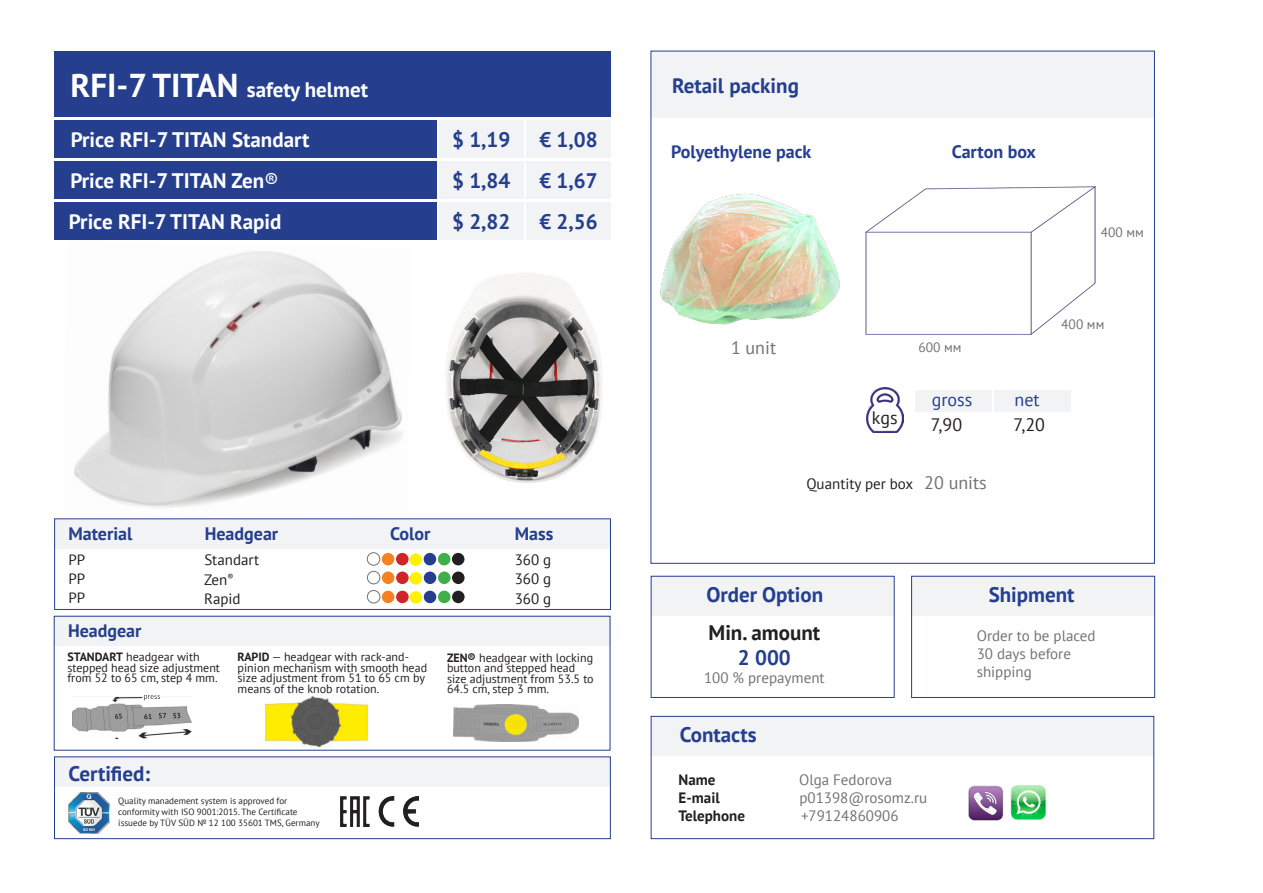
<style>
.page{position:relative;width:1263px;height:893px;background:#fff}
.page>*{position:absolute;margin:0;border:0;box-sizing:border-box;transform-origin:0 0}
.Заг_главный{font:700 21px "PT Sans";color:#fff}
.Заг_главный-2{font:700 21px "PT Sans";color:#253f8e}
.Заг_главный-3{font:700 21px "PT Sans";color:#231f20}
.Заг_главный-4{font:700 18px "PT Sans";color:#253f8e}
.t1{font:18px "PT Sans";color:#717275}
.t2{font:18px "PT Sans";color:#231f20}
.t3{font:18px "PT Sans";color:#253f8e}
.Заг_главный-5{font:15px "PT Sans";color:#717275}
.Заг_главный-6{font:15px "PT Sans";color:#231f20}
.Заг_главный-7{font:700 15px "PT Sans";color:#231f20}
.Заг_главный-8{font:13.5px "PT Sans";color:#717275}
.t4{font:12px/10.5px "PT Sans";color:#231f20}
.Заг_главный-9{font:9px "PT Sans";color:#231f20}
.s1{font-size:33px}
.s2{font-weight:400}
.s3{font-weight:700}
</style>
<div class="page">
<div style="left:54px;top:616px;width:556px;height:30px;background:#f2f3f4"></div>
<img style="left:74px;top:251px;width:329px;height:257px">
<div style="left:54px;top:519px;width:557px;height:30px;background:#f2f3f4"></div>
<div style="left:54px;top:52px;width:556px;height:65px;background:#253f8e"></div>
<div style="left:367px;top:552px;width:13px;height:13px;border:1px solid #717275;border-radius:50%"></div>
<div style="left:651px;top:51px;width:503px;height:67px;background:#f2f3f4"></div>
<div style="left:54px;top:757px;width:556px;height:30px;background:#f2f3f4"></div>
<img style="left:341px;top:797px;width:78px;height:29px">
<div style="left:651px;top:576px;width:243px;height:40px;background:#f2f3f4"></div>
<div style="left:911px;top:576px;width:244px;height:40px;background:#f2f3f4"></div>
<div style="left:651px;top:716px;width:503px;height:40px;background:#f2f3f4"></div>
<img style="left:968px;top:785px;width:78px;height:36px">
<div style="left:651px;top:576px;width:243px;height:122px;border:1px solid #253f8e"></div>
<div style="left:911px;top:576px;width:244px;height:122px;border:1px solid #253f8e"></div>
<div style="left:651px;top:716px;width:503px;height:123px;border:1px solid #253f8e"></div>
<div style="left:54px;top:519px;width:557px;height:91px;border:1px solid #253f8e"></div>
<div style="left:54px;top:757px;width:556px;height:82px;border:1px solid #253f8e"></div>
<img style="left:68px;top:792px;width:42px;height:41px">
<div style="left:382px;top:553px;width:12px;height:12px;background:#f58220;border-radius:50%"></div>
<div style="left:396px;top:553px;width:13px;height:12px;background:#d1232a;border-radius:50%"></div>
<div style="left:409px;top:553px;width:13px;height:13px;background:#fff101;border-radius:50%"></div>
<div style="left:424px;top:553px;width:12px;height:12px;background:#253f8e;border-radius:50%"></div>
<div style="left:438px;top:553px;width:12px;height:12px;background:#40ae49;border-radius:50%"></div>
<div style="left:452px;top:553px;width:12px;height:12px;background:#231f20;border-radius:50%"></div>
<div style="left:54px;top:202px;width:382px;height:38px;background:#253f8e"></div>
<div style="left:54px;top:161px;width:382px;height:38px;background:#253f8e"></div>
<div style="left:54px;top:120px;width:383px;height:38px;background:#253f8e"></div>
<div style="left:439px;top:120px;width:84px;height:38px;background:#f2f3f4"></div>
<div style="left:527px;top:120px;width:84px;height:38px;background:#f2f3f4"></div>
<div style="left:439px;top:161px;width:84px;height:38px;background:#f2f3f4"></div>
<div style="left:527px;top:161px;width:84px;height:38px;background:#f2f3f4"></div>
<div style="left:439px;top:202px;width:84px;height:38px;background:#f2f3f4"></div>
<div style="left:527px;top:202px;width:84px;height:38px;background:#f2f3f4"></div>
<div style="left:54px;top:616px;width:556px;height:134px;border:1px solid #253f8e"></div>
<img style="left:72px;top:695px;width:120px;height:43px">
<img style="left:266px;top:697px;width:102px;height:50px">
<img style="left:454px;top:705px;width:124px;height:36px">
<div style="left:367px;top:571px;width:13px;height:13px;border:1px solid #717275;border-radius:50%"></div>
<div style="left:382px;top:571px;width:12px;height:13px;background:#f58220;border-radius:50%"></div>
<div style="left:396px;top:571px;width:13px;height:13px;background:#d1232a;border-radius:50%"></div>
<div style="left:410px;top:572px;width:12px;height:13px;background:#fff101;border-radius:50%"></div>
<div style="left:424px;top:571px;width:12px;height:13px;background:#253f8e;border-radius:50%"></div>
<div style="left:438px;top:571px;width:12px;height:13px;background:#40ae49;border-radius:50%"></div>
<div style="left:452px;top:571px;width:13px;height:13px;background:#231f20;border-radius:50%"></div>
<div style="left:367px;top:590px;width:13px;height:13px;border:1px solid #717275;border-radius:50%"></div>
<div style="left:382px;top:591px;width:12px;height:12px;background:#f58220;border-radius:50%"></div>
<div style="left:396px;top:591px;width:13px;height:12px;background:#d1232a;border-radius:50%"></div>
<div style="left:410px;top:591px;width:12px;height:13px;background:#fff101;border-radius:50%"></div>
<div style="left:424px;top:591px;width:12px;height:12px;background:#253f8e;border-radius:50%"></div>
<div style="left:438px;top:591px;width:12px;height:12px;background:#40ae49;border-radius:50%"></div>
<div style="left:452px;top:591px;width:13px;height:12px;background:#231f20;border-radius:50%"></div>
<img style="left:445px;top:273px;width:157px;height:210px">
<img style="left:660px;top:193px;width:180px;height:132px">
<div style="left:995px;top:391px;width:76px;height:21px;background:#f2f3f4"></div>
<div style="left:916px;top:391px;width:76px;height:21px;background:#f2f3f4"></div>
<img style="left:867px;top:388px;width:37px;height:45px">
<img style="left:865px;top:186px;width:231px;height:149px">
<p class="Заг_главный" style="left:70px;top:76px;width:299px"><span class="s1">RFI-7 TITAN</span> safety helmet</p>
<p class="Заг_главный" style="left:71px;top:125px;width:240px">Price RFI-7 TITAN Standart</p>
<p class="Заг_главный-2" style="left:452px;top:126px;width:60px">$ 1,19</p>
<p class="Заг_главный-2" style="left:539px;top:126px;width:60px">€ 1,08</p>
<p class="Заг_главный" style="left:70px;top:167px;width:210px">Price RFI-7 TITAN Zen<span class="s2">®</span></p>
<p class="Заг_главный" style="left:69px;top:208px;width:214px">Price RFI-7 TITAN Rapid</p>
<p class="Заг_главный-2" style="left:452px;top:167px;width:60px">$ 1,84</p>
<p class="Заг_главный-2" style="left:539px;top:167px;width:60px">€ 1,67</p>
<p class="Заг_главный-2" style="left:452px;top:208px;width:60px">$ 2,82</p>
<p class="Заг_главный-2" style="left:539px;top:208px;width:60px">€ 2,56</p>
<p class="Заг_главный-4" style="left:68px;top:522px;width:66px">Material</p>
<p class="Заг_главный-4" style="left:390px;top:522px;width:42px">Color</p>
<p class="Заг_главный-6" style="left:204px;top:550px;width:56px">Standart</p>
<p class="Заг_главный-4" style="left:205px;top:522px;width:75px">Headgear</p>
<p class="Заг_главный-6" style="left:68px;top:550px;width:18px">РP</p>
<p class="Заг_главный-6" style="left:69px;top:569px;width:18px">РP</p>
<p class="Заг_главный-6" style="left:69px;top:588px;width:18px">РP</p>
<p class="Заг_главный-4" style="left:68px;top:619px;width:75px">Headgear</p>
<p class="Заг_главный-6" style="left:204px;top:570px;width:31px">Zen<sup>®</sup></p>
<p class="Заг_главный-6" style="left:204px;top:589px;width:38px">Rapid</p>
<p class="Заг_главный-4" style="left:515px;top:521px;width:40px">Mass</p>
<p class="Заг_главный-6" style="left:515px;top:550px;width:38px">360 g</p>
<p class="Заг_главный-6" style="left:515px;top:569px;width:38px">360 g</p>
<p class="Заг_главный-6" style="left:515px;top:589px;width:38px">360 g</p>
<p class="t4" style="left:67px;top:652px;width:154px"><span class="s3">STANDART</span> headgear with stepped head size adjustment from 52 to 65 cm, step 4 mm.</p>
<p class="t4" style="left:238px;top:652px;width:191px"><span class="s3">RAPID</span> — headgear with rack-and&shy;pinion mechanism with smooth head size adjustment from 51 to 65 cm by means of the knob rotation.</p>
<p class="t4" style="left:447px;top:652px;width:148px"><span class="s3">ZEN®</span> headgear with locking button and stepped head size adjustment from 53.5 to<br>64.5 cm, step 3 mm.</p>
<p class="Заг_главный-2" style="left:68px;top:760px;width:83px">Certified:</p>
<p class="Заг_главный-9" style="left:118px;top:795px;width:170px">Quality manadement system is approved for</p>
<p class="Заг_главный-9" style="left:118px;top:806px;width:181px">conformity with ISO 9001:2015. The Certificate</p>
<p class="Заг_главный-9" style="left:118px;top:817px;width:203px">issuede by TÜV SÜD № 12 100 35601 TMS, Germany</p>
<p class="Заг_главный-2" style="left:672px;top:72px;width:128px">Retail packing</p>
<p class="Заг_главный-4" style="left:671px;top:140px;width:142px">Polyethylene pack</p>
<p class="Заг_главный-4" style="left:952px;top:139px;width:86px">Carton box</p>
<p class="Заг_главный-8" style="left:1101px;top:224px;width:45px">400 мм</p>
<p class="t1" style="left:731px;top:336px;width:47px">1 unit</p>
<p class="t2" style="left:872px;top:406px;width:27px">kgs</p>
<p class="Заг_главный-8" style="left:918px;top:339px;width:45px">600 мм</p>
<p class="t3" style="left:932px;top:388px;width:42px">gross</p>
<p class="t2" style="left:931px;top:413px;width:33px">7,90</p>
<p class="Заг_главный-6" style="left:806px;top:474px;width:108px">Quantity per box</p>
<p class="t1" style="left:924px;top:471px;width:64px">20 units</p>
<p class="Заг_главный-8" style="left:1061px;top:316px;width:45px">400 мм</p>
<p class="t3" style="left:1015px;top:388px;width:27px">net</p>
<p class="t2" style="left:1013px;top:413px;width:33px">7,20</p>
<p class="Заг_главный-2" style="left:706px;top:581px;width:118px">Order Option</p>
<p class="Заг_главный-3" style="left:708px;top:619px;width:113px">Min. amount</p>
<p class="Заг_главный-2" style="left:738px;top:644px;width:54px">2 000</p>
<p class="Заг_главный-5" style="left:704px;top:669px;width:122px">100 % prepayment</p>
<p class="Заг_главный-2" style="left:680px;top:721px;width:78px">Contacts</p>
<p class="Заг_главный-7" style="left:679px;top:769px;width:38px">Name</p>
<p class="Заг_главный-5" style="left:799px;top:770px;width:95px">Olga Fedorova</p>
<p class="Заг_главный-7" style="left:679px;top:787px;width:43px">E-mail</p>
<p class="Заг_главный-5" style="left:799px;top:788px;width:129px">p01398@rosomz.ru</p>
<p class="Заг_главный-7" style="left:679px;top:805px;width:68px">Telephone</p>
<p class="Заг_главный-5" style="left:801px;top:806px;width:99px">+79124860906</p>
<p class="Заг_главный-2" style="left:989px;top:581px;width:87px">Shipment</p>
<p class="Заг_главный-5" style="left:977px;top:626px;width:120px">Order to be placed</p>
<p class="Заг_главный-5" style="left:977px;top:644px;width:96px">30 days before</p>
<p class="Заг_главный-5" style="left:977px;top:662px;width:57px">shipping</p>
</div>
